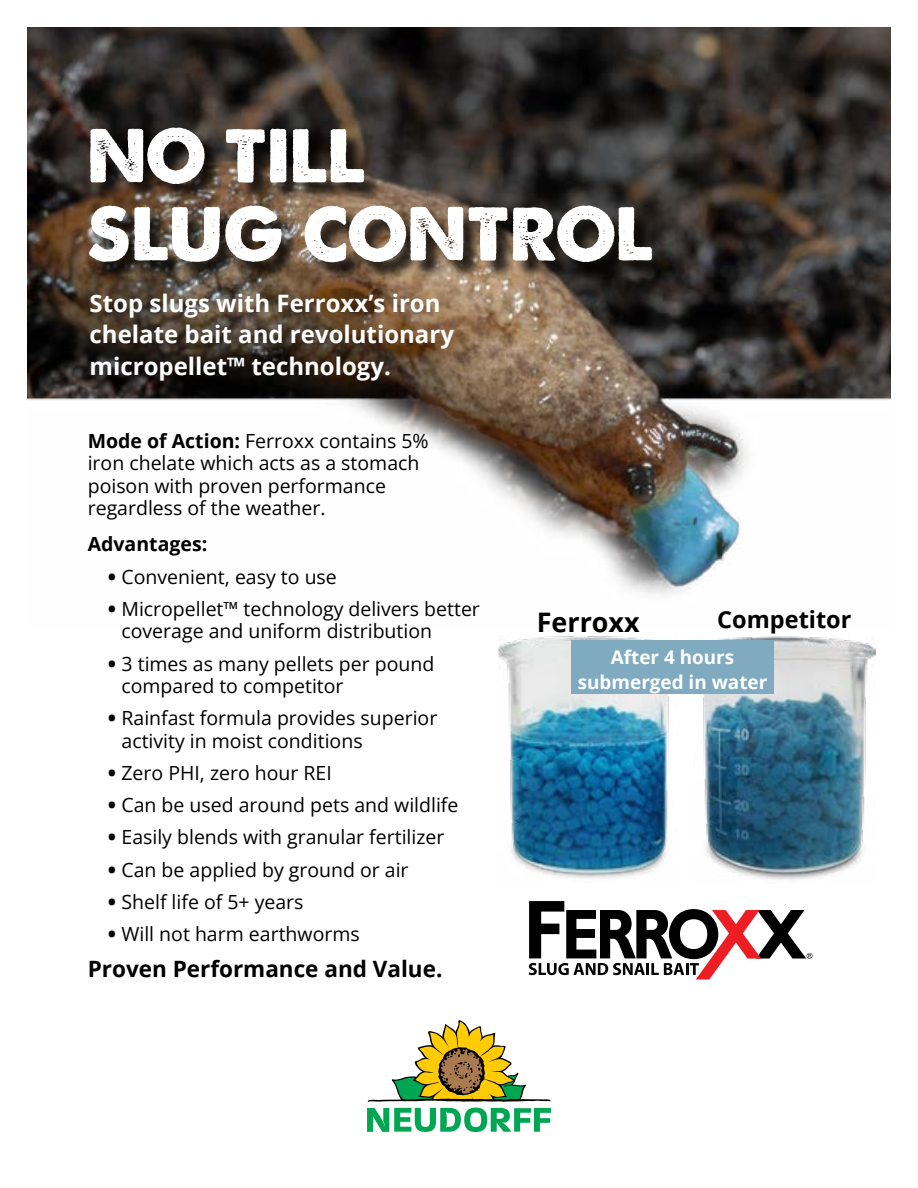
<style>
.page{position:relative;width:918px;height:1188px;background:#fff}
.page>*{position:absolute;margin:0;border:0;box-sizing:border-box;transform-origin:0 0}
.t1{font:700 26.85px "Open Sans";color:#000}
.t2{font:700 24px/31.5px "Open Sans";color:#fff}
.t3{font:700 23.55px "Open Sans";color:#000}
.t4{font:700 22.5px "Open Sans";color:#000}
.t5{font:19.5px/22.5px "Open Sans";color:#000}
.t6{font:700 19.5px "Open Sans";color:#000}
.t7{font:700 18.9px/25.2px "Open Sans";color:#fff;text-align:center}
.s1{font-weight:700}
</style>
<div class="page">
<img style="left:27px;top:27px;width:864px;height:568px">
<svg style="left:529px;top:901px;width:283px;height:79px"></svg>
<img style="left:703px;top:637px;width:172px;height:243px">
<img style="left:498px;top:636px;width:171px;height:243px">
<div style="left:92px;top:130px;width:579px;height:152px;background:#000;opacity:.75"></div>
<svg style="left:89px;top:206px;width:563px;height:56px"></svg>
<svg style="left:90px;top:128px;width:274px;height:56px"></svg>
<svg style="left:368px;top:1020px;width:183px;height:82px"></svg>
<svg style="left:367px;top:1108px;width:184px;height:24px"></svg>
<div style="left:571px;top:640px;width:203px;height:54px;background:#7faac0"></div>
<p class="t2" style="left:90px;top:286px;width:366px">Stop slugs with Ferroxx’s iron chelate bait and revolutionary micropellet™ technology.</p>
<p class="t5" style="left:88px;top:429px;width:342px"><span class="s1">Mode of Action:</span> Ferroxx contains 5% iron chelate which acts as a stomach poison with proven performance regardless of the weather.</p>
<p class="t6" style="left:88px;top:531px;width:121px">Advantages:</p>
<p class="t5" style="left:108px;top:565px;width:230px">• Convenient, easy to use</p>
<p class="t5" style="left:122px;top:597px;width:360px;text-indent:-13px">• Micropellet™ technology delivers better coverage and uniform distribution</p>
<p class="t5" style="left:122px;top:652px;width:314px;text-indent:-13px">• 3 times as many pellets per pound compared to competitor</p>
<p class="t5" style="left:122px;top:706px;width:317px;text-indent:-13px">• Rainfast formula provides superior activity in moist conditions</p>
<p class="t5" style="left:108px;top:761px;width:225px">• Zero PHI, zero hour REI</p>
<p class="t5" style="left:108px;top:793px;width:352px">• Can be used around pets and wildlife</p>
<p class="t5" style="left:108px;top:826px;width:338px">• Easily blends with granular fertilizer</p>
<p class="t5" style="left:108px;top:858px;width:302px">• Can be applied by ground or air</p>
<p class="t5" style="left:108px;top:890px;width:197px">• Shelf life of 5+ years</p>
<p class="t5" style="left:108px;top:922px;width:253px">• Will not harm earthworms</p>
<p class="t4" style="left:88px;top:953px;width:356px">Proven Performance and Value.</p>
<h1 class="t1" style="left:537px;top:603px;width:104px">Ferroxx</h1>
<p class="t3" style="left:717px;top:603px;width:136px">Competitor</p>
<p class="t7" style="left:578px;top:644px;width:191px">After 4 hours submerged in water</p>
</div>
